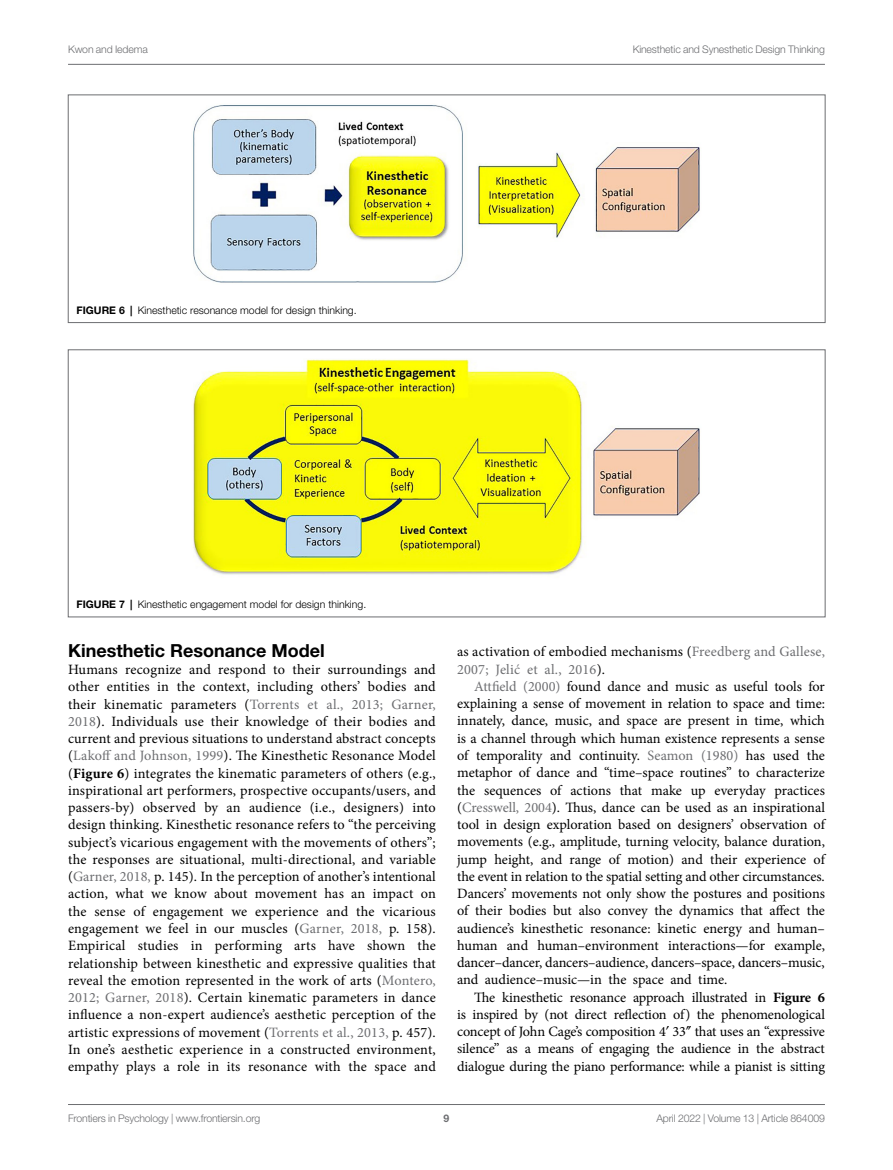
<style>
.page{position:relative;width:893px;height:1170px;background:#fff}
.page>*{position:absolute;margin:0;border:0;box-sizing:border-box;transform-origin:0 0}
.HEAD_2{font:700 18px "Helvetica Neue LT Std";color:#000}
.TEXT_FLUSH{font:14.25px/17.2px "Minion Pro";letter-spacing:.01em;color:#000;text-align:justify}
.TEXT{font:14.25px/17.2px "Minion Pro";letter-spacing:-.01em;color:#000;text-align:justify}
.TEXT_FLUSH-2{font:14.25px/17.2px "Minion Pro";letter-spacing:.01em;color:#6d6e71}
.t1{font:300 10.5px "Helvetica Neue LT Std";letter-spacing:-.015em;color:#6d6e71}
.FIG_LEG{font:300 10.5px "Helvetica Neue LT Std";color:#000}
.t2{font:700 10.5px "Helvetica Neue LT Std";color:#6d6e71}
.s1{font-weight:700}
.s2{color:#6d6e71}
.s3{color:#000}
.s4{font-family:"Gentium Plus"}
</style>
<div class="page">
<hr style="left:68px;top:64px;width:757px;height:1px;background:#6d6e71">
<hr style="left:68px;top:1104px;width:757px;height:1px;background:#6d6e71">
<img style="left:193px;top:105px;width:507px;height:178px">
<div style="left:68px;top:95px;width:757px;height:228px;border:1px solid #6d6e71"></div>
<img style="left:193px;top:359px;width:507px;height:216px">
<div style="left:68px;top:349px;width:757px;height:268px;border:1px solid #6d6e71"></div>
<p class="t1" style="left:68px;top:42px;width:81px">Kwon and Iedema</p>
<p class="t1" style="left:633px;top:42px;width:194px">Kinesthetic and Synesthetic Design Thinking</p>
<p class="FIG_LEG" style="left:77px;top:304px;width:282px"><span class="s1">FIGURE 6 |</span> Kinesthetic resonance model for design thinking.</p>
<p class="FIG_LEG" style="left:77px;top:598px;width:291px"><span class="s1">FIGURE 7 |</span> Kinesthetic engagement model for design thinking.</p>
<p class="HEAD_2" style="left:68px;top:639px;width:258px">Kinesthetic Resonance Model</p>
<p class="TEXT_FLUSH" style="left:68px;top:661px;width:369px">Humans recognize and respond to their surroundings and other entities in the context, including others’ bodies and their kinematic parameters (<span class="s2">Torrents et al., 2013; Garner, 2018</span>). Individuals use their knowledge of their bodies and current and previous situations to understand abstract concepts (<span class="s2">Lakoff and Johnson, 1999</span>). The Kinesthetic Resonance Model (<span class="s1">Figure 6</span>) integrates the kinematic parameters of others (e.g., inspirational art performers, prospective occupants/users, and passers-by) observed by an audience (i.e., designers) into design thinking. Kinesthetic resonance refers to “the perceiving subject’s vicarious engagement with the movements of others”; the responses are situational, multi-directional, and variable (<span class="s2">Garner, 2018,</span> p. 145). In the perception of another’s intentional action, what we know about movement has an impact on the sense of engagement we experience and the vicarious engagement we feel in our muscles (<span class="s2">Garner, 2018,</span> p. 158).<br>Empirical studies in performing arts have shown the relationship between kinesthetic and expressive qualities that reveal the emotion represented in the work of arts (<span class="s2">Montero, 2012; Garner, 2018</span>). Certain kinematic parameters in dance influence a non-expert audience’s aesthetic perception of the artistic expressions of movement (<span class="s2">Torrents et al., 2013,</span> p. 457).<br>In one’s aesthetic experience in a constructed environment, empathy plays a role in its resonance with the space and</p>
<p class="TEXT_FLUSH-2" style="left:457px;top:643px;width:369px"><span class="s3">as activation of embodied mechanisms (</span>Freedberg and Gallese,<br>2007; Jelić et al., 2016<span class="s3">).</span></p>
<p class="TEXT" style="left:457px;top:677px;width:369px;text-indent:17px"><span class="s2">Attfield (2000)</span> found dance and music as useful tools for explaining a sense of movement in relation to space and time: innately, dance, music, and space are present in time, which is a channel through which human existence represents a sense of temporality and continuity. <span class="s2">Seamon (1980)</span> has used the metaphor of dance and “time–space routines” to characterize the sequences of actions that make up everyday practices (<span class="s2">Cresswell, 2004</span>). Thus, dance can be used as an inspirational tool in design exploration based on designers’ observation of movements (e.g., amplitude, turning velocity, balance duration, jump height, and range of motion) and their experience of the event in relation to the spatial setting and other circumstances.<br>Dancers’ movements not only show the postures and positions of their bodies but also convey the dynamics that affect the audience’s kinesthetic resonance: kinetic energy and human– human and human–environment interactions—for example, dancer–dancer, dancers–audience, dancers–space, dancers–music, and audience–music—in the space and time.</p>
<p class="TEXT" style="left:457px;top:988px;width:369px;text-indent:17px">The kinesthetic resonance approach illustrated in <span class="s1">Figure 6 </span>is inspired by (not direct reflection of) the phenomenological concept of John Cage’s composition 4<span class="s4">′</span> 33<span class="s4">″</span> that uses an “expressive silence” as a means of engaging the audience in the abstract dialogue during the piano performance: while a pianist is sitting</p>
<p class="t1" style="left:68px;top:1111px;width:194px">Frontiers in Psychology | www.frontiersin.org</p>
<p class="t2" style="left:444px;top:1111px;width:7px">9</p>
<p class="t1" style="left:656px;top:1111px;width:170px">April 2022 | Volume 13 | Article 864009</p>
</div>
